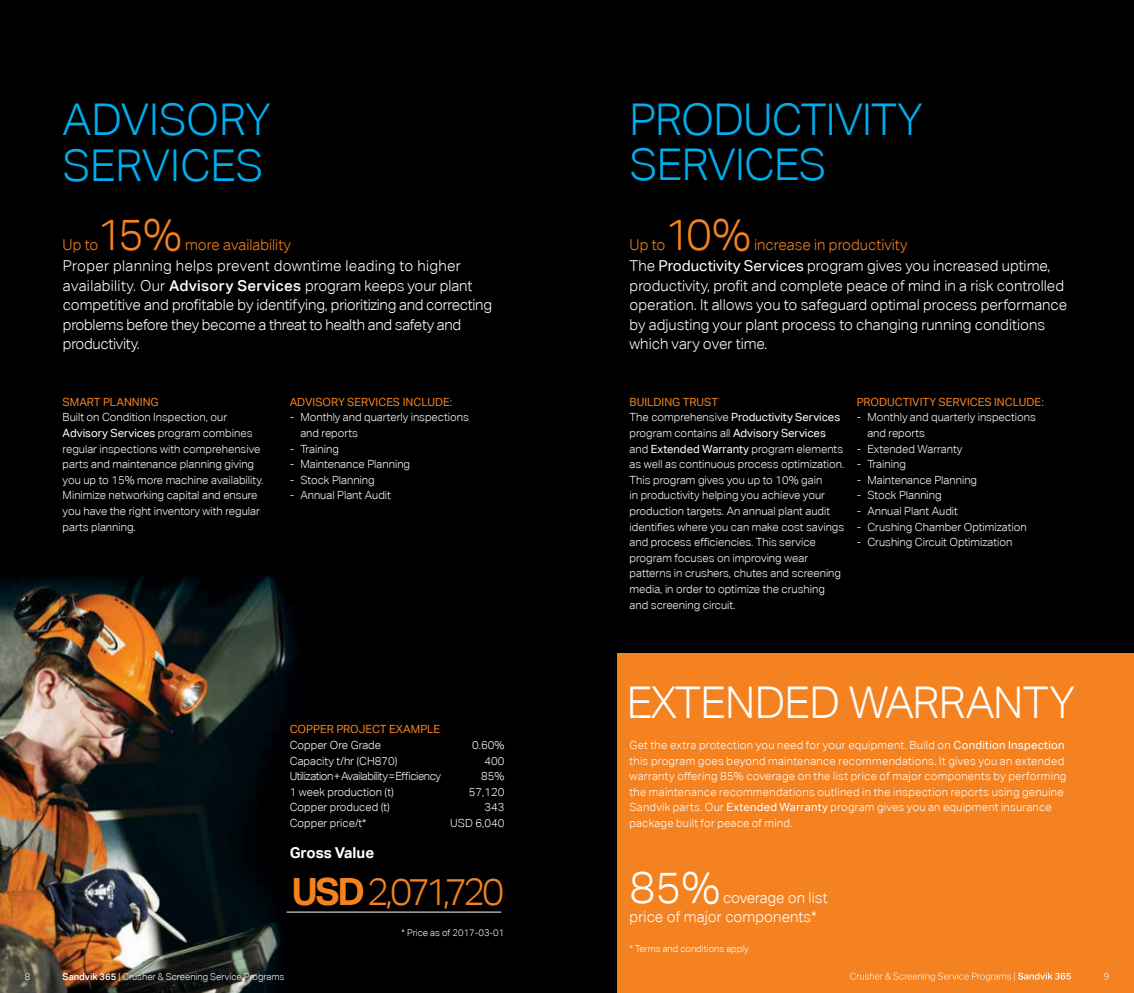
<style>
.page{position:relative;width:1134px;height:993px;background:#fff}
.page>*{position:absolute;margin:0;border:0;box-sizing:border-box;transform-origin:0 0}
.t1{font:300 43.75px/46px "Aktiv Grotesk Corp";letter-spacing:-.02em;color:#00aeef}
.t2{font:300 43.75px "Aktiv Grotesk Corp";letter-spacing:-.015em;color:#fff}
.t3{font:300 43.75px "Aktiv Grotesk Corp";color:#f58220}
.t4{font:300 37.5px "Aktiv Grotesk Corp";letter-spacing:-.11em;color:#f58220}
.t5{font:300 15px/19.5px "Aktiv Grotesk Corp";color:#fff}
.t6{font:300 15px "Aktiv Grotesk Corp";color:#f58220}
.t7{font:700 15px "Aktiv Grotesk Corp";color:#fff}
.t8{font:300 11.25px/15.6px "Aktiv Grotesk Corp";color:#fff}
.t9{font:300 11.25px/15.6px "Aktiv Grotesk Corp";letter-spacing:.02em;color:#fff}
.t10{font:11.25px "Aktiv Grotesk Corp";color:#f58220}
.t11{font:300 9.38px "Aktiv Grotesk Corp";color:#fff}
.s1{font-weight:500}
.s2{font-weight:400}
.s3{font-weight:700}
.s4{font-weight:400;color:#f58220}
</style>
<div class="page">
<div style="left:0;top:0;width:1134px;height:992px;background:#000"></div>
<img style="left:0;top:575px;width:304px;height:417px">
<hr style="left:287px;top:911px;width:214px;height:1px;background:#fff">
<div style="left:617px;top:653px;width:517px;height:339px;background:#f58220"></div>
<svg style="left:1104px;top:972px;width:4px;height:7px"></svg>
<svg style="left:850px;top:972px;width:221px;height:9px"></svg>
<p class="t11" style="left:25px;top:970px;width:7px">8</p>
<h1 class="t1" style="left:63px;top:96px;width:210px">ADVISORY<br>SERVICES</h1>
<h1 class="t1" style="left:630px;top:97px;width:295px;line-height:45px">PRODUCTIVITY<br>SERVICES</h1>
<h1 class="t3" style="left:97px;top:209px;width:86px">15%</h1>
<h3 class="t6" style="left:185px;top:236px;width:107px">more availability</h3>
<h3 class="t6" style="left:63px;top:236px;width:37px">Up to</h3>
<h1 class="t3" style="left:665px;top:209px;width:88px">10%</h1>
<h3 class="t6" style="left:754px;top:236px;width:155px">increase in productivity</h3>
<h3 class="t6" style="left:630px;top:236px;width:37px">Up to</h3>
<p class="t5" style="left:63px;top:256px;width:431px">Proper planning helps prevent downtime leading to higher availability. Our <span class="s1">Advisory Services</span> program keeps your plant competitive and profitable by identifying, prioritizing and correcting problems before they become a threat to health and safety and productivity.</p>
<p class="t5" style="left:630px;top:256px;width:439px">The <span class="s2">Productivity Services</span> program gives you increased uptime, productivity, profit and complete peace of mind in a risk controlled operation. It allows you to safeguard optimal process performance by adjusting your plant process to changing running conditions which vary over time.</p>
<p class="t10" style="left:63px;top:395px;width:97px">SMART PLANNING</p>
<p class="t8" style="left:63px;top:409px;width:202px">Built on Condition Inspection, our <span class="s2">Advisory Services</span> program combines regular inspections with comprehensive parts and maintenance planning giving you up to 15% more machine availability.<br>Minimize networking capital and ensure you have the right inventory with regular parts planning.</p>
<p class="t10" style="left:290px;top:395px;width:164px">ADVISORY SERVICES INCLUDE:</p>
<p class="t8" style="left:300px;top:409px;width:170px;text-indent:-11px">- Monthly and quarterly inspections and reports</p>
<p class="t8" style="left:290px;top:440px;width:51px">- Training</p>
<p class="t8" style="left:290px;top:456px;width:122px">- Maintenance Planning</p>
<p class="t8" style="left:290px;top:472px;width:87px">- Stock Planning</p>
<p class="t8" style="left:290px;top:487px;width:103px">- Annual Plant Audit</p>
<p class="t10" style="left:290px;top:722px;width:152px">COPPER PROJECT EXAMPLE</p>
<p class="t8" style="left:290px;top:737px;width:153px">Copper Ore Grade<br>Capacity t/hr (CH870)<br>Utilization+Availability=Efficiency<br>1 week production (t)<br>Copper produced (t)<br>Copper price/t*</p>
<h3 class="t7" style="left:290px;top:843px;width:86px">Gross Value</h3>
<p class="t8" style="left:450px;top:737px;width:56px;text-align:right">0.60%<br>400<br>85%<br>57,120<br>343<br>USD 6,040</p>
<h2 class="t4" style="left:292px;top:870px;width:214px"><span class="s3">USD</span> 2,071,720</h2>
<p class="t11" style="left:401px;top:927px;width:104px">* Price as of 2017-03-01</p>
<p class="t11" style="left:63px;top:970px;width:223px"><span class="s1">Sandvik 365</span> | Crusher &amp; Screening Service Programs</p>
<p class="t8" style="left:630px;top:394px;width:216px"><span class="s4">BUILDING TRUST<br></span>The comprehensive <span class="s2">Productivity Services </span>program contains all <span class="s2">Advisory Services </span>and <span class="s2">Extended Warranty</span> program elements as well as continuous process optimization.<br>This program gives you up to 10% gain<br>in productivity helping you achieve your production targets. An annual plant audit identifies where you can make cost savings and process efficiencies. This service program focuses on improving wear patterns in crushers, chutes and screening media, in order to optimize the crushing and screening circuit.</p>
<p class="t10" style="left:857px;top:395px;width:189px">PRODUCTIVITY SERVICES INCLUDE:</p>
<p class="t8" style="left:867px;top:409px;width:170px;text-indent:-11px">- Monthly and quarterly inspections and reports</p>
<p class="t8" style="left:857px;top:440px;width:107px">- Extended Warranty</p>
<p class="t8" style="left:857px;top:456px;width:51px">- Training</p>
<p class="t8" style="left:857px;top:472px;width:122px">- Maintenance Planning</p>
<p class="t8" style="left:857px;top:487px;width:87px">- Stock Planning</p>
<p class="t8" style="left:857px;top:503px;width:103px">- Annual Plant Audit</p>
<p class="t8" style="left:857px;top:518px;width:172px">- Crushing Chamber Optimization</p>
<p class="t8" style="left:857px;top:534px;width:157px">- Crushing Circuit Optimization</p>
<h1 class="t2" style="left:627px;top:676px;width:450px">EXTENDED WARRANTY</h1>
<p class="t9" style="left:629px;top:737px;width:438px">Get the extra protection you need for your equipment. Build on <span class="s2">Condition Inspection </span>this program goes beyond maintenance recommendations. It gives you an extended warranty offering 85% coverage on the list price of major components by performing the maintenance recommendations outlined in the inspection reports using genuine Sandvik parts. Our <span class="s2">Extended Warranty</span> program gives you an equipment insurance package built for peace of mind.</p>
<h1 class="t2" style="left:630px;top:861px;width:92px">85%</h1>
<h3 class="t5" style="left:630px;top:887px;width:199px;text-indent:93px">coverage on list price of major components*</h3>
<p class="t11" style="left:630px;top:942px;width:121px">* Terms and conditions apply</p>
</div>
